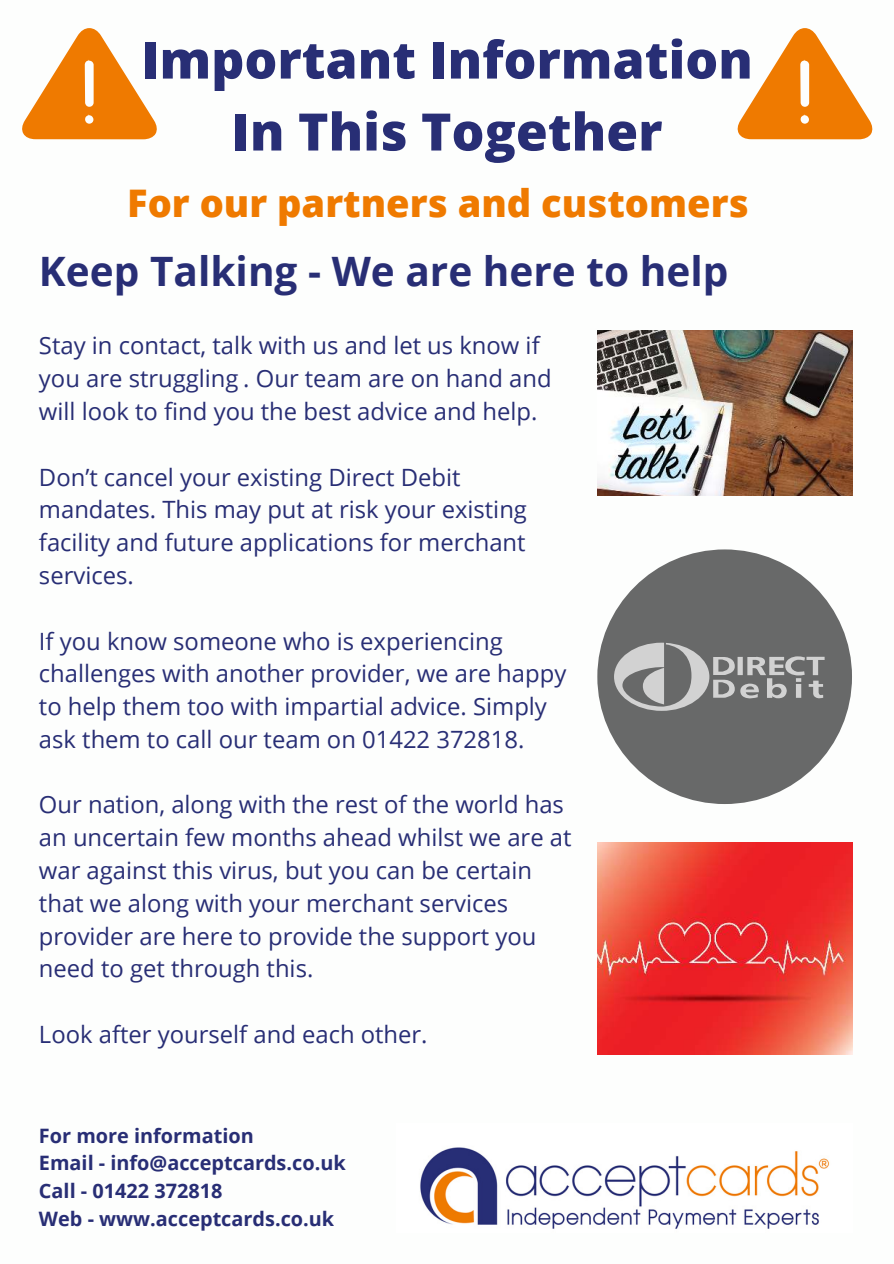
<style>
.page{position:relative;width:894px;height:1264px;background:#fff}
.page>*{position:absolute;margin:0;border:0;box-sizing:border-box;transform-origin:0 0}
.t1{font:800 51.6px/71.8px "Open Sans";color:#282e75;text-align:center}
.t2{font:700 40.5px "Open Sans";color:#282e75}
.t3{font:800 37.95px "Open Sans";color:#ef7a00}
.t4{font:23.85px/32.7px "Open Sans";color:#282e75}
.t5{font:700 19.8px/27.6px "Open Sans";color:#282e75}
</style>
<div class="page">
<img style="left:420px;top:1147px;width:410px;height:82px">
<svg style="left:737px;top:28px;width:135px;height:111px"></svg>
<svg style="left:22px;top:28px;width:135px;height:111px"></svg>
<img style="left:597px;top:330px;width:254px;height:165px">
<div style="left:597px;top:549px;width:254px;height:255px;background:#686969;border-radius:50%"></div>
<svg style="left:614px;top:642px;width:210px;height:69px"></svg>
<img style="left:597px;top:842px;width:254px;height:212px">
<h1 class="t1" style="left:141px;top:21px;width:612px">Important Information<br>In This Together</h1>
<h3 class="t3" style="left:127px;top:175px;width:623px">For our partners and customers</h3>
<h2 class="t2" style="left:39px;top:242px;width:690px">Keep Talking - We are here to help</h2>
<p class="t4" style="left:39px;top:329px;width:514px">Stay in contact, talk with us and let us know if you are struggling . Our team are on hand and will look to find you the best advice and help.</p>
<p class="t4" style="left:39px;top:460px;width:489px">Don’t cancel your existing Direct Debit mandates. This may put at risk your existing facility and future applications for merchant services.</p>
<p class="t4" style="left:39px;top:624px;width:528px">If you know someone who is experiencing challenges with another provider, we are happy to help them too with impartial advice. Simply ask them to call our team on 01422 372818.</p>
<p class="t4" style="left:39px;top:787px;width:534px">Our nation, along with the rest of the world has an uncertain few months ahead whilst we are at war against this virus, but you can be certain that we along with your merchant services provider are here to provide the support you need to get through this.</p>
<p class="t4" style="left:39px;top:1017px;width:390px">Look after yourself and each other.</p>
<p class="t5" style="left:39px;top:1121px;width:308px">For more information<br>Email - info@acceptcards.co.uk<br>Call - 01422 372818<br>Web - www.acceptcards.co.uk</p>
</div>
